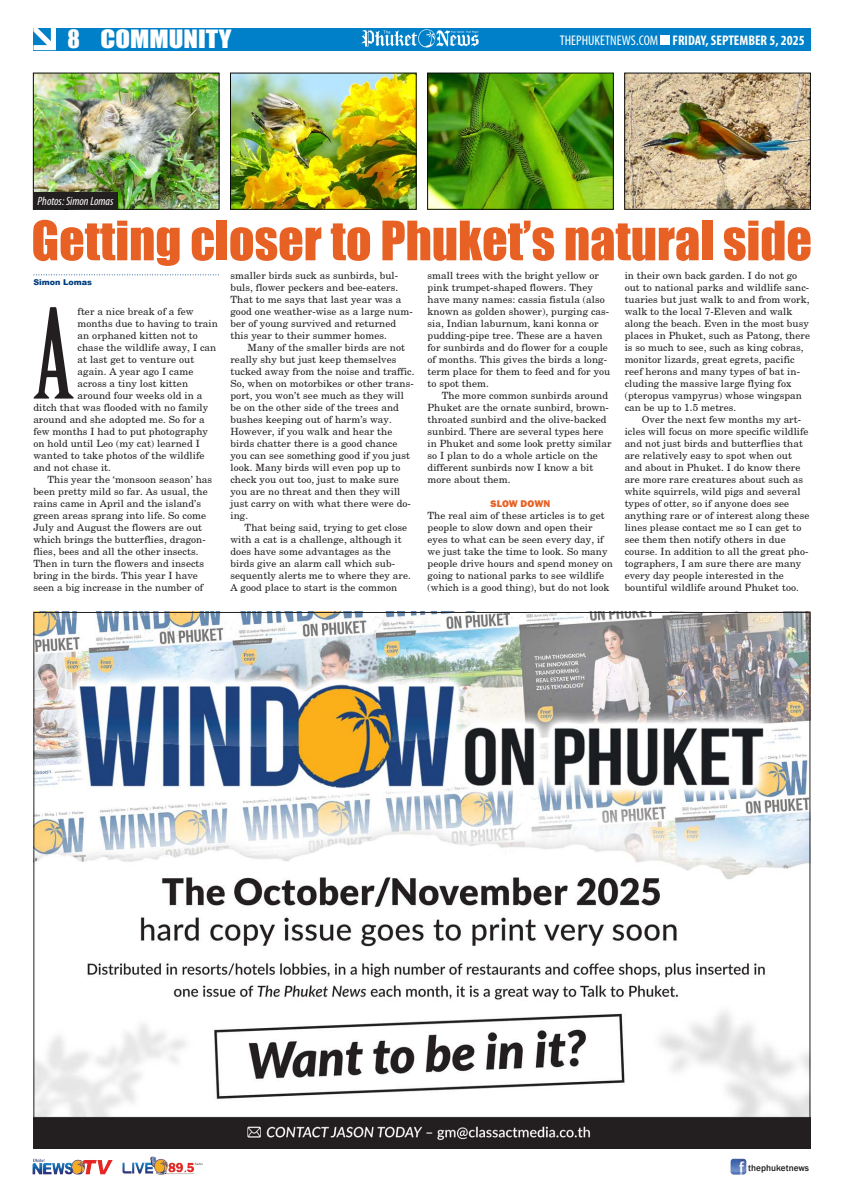
<style>
.page{position:relative;width:846px;height:1190px;background:#fff}
.page>*{position:absolute;margin:0;border:0;box-sizing:border-box;transform-origin:0 0}
.t1{font:121.8px "Birch Std";color:#231f20}
.t2{font:50.2px "Impact";color:#e76124}
.t3{font:23.2px "Impact";color:#fff}
.t4{font:700 condensed 14px "Myriad Pro";color:#fff}
.t5{font:italic condensed 12px "Myriad Pro";color:#fff}
.t6{font:10px/12px "New Century Schoolbook";letter-spacing:.01em;color:#231f20}
.t7{font:800 10px "Franklin Gothic";letter-spacing:.005em;color:#e76124}
.t8{font:500 9.3px "Franklin Gothic";color:#231f20}
.t9{font:900 8px "Arial";color:#003e7e}
.s1{font-weight:400}
</style>
<div class="page">
<div style="left:33px;top:28px;width:777px;height:22px;background:#0080c8"></div>
<svg style="left:33px;top:28px;width:23px;height:22px"></svg>
<div style="left:660px;top:36px;width:10px;height:9px;background:#fff"></div>
<img style="left:730px;top:1158px;width:16px;height:15px">
<img style="left:361px;top:29px;width:117px;height:18px">
<img style="left:33px;top:1158px;width:79px;height:16px">
<img style="left:122px;top:1156px;width:80px;height:18px">
<svg style="left:34px;top:274px;width:183px;height:1px"></svg>
<img style="left:35px;top:75px;width:182px;height:132px">
<img style="left:232px;top:75px;width:182px;height:132px">
<div style="left:230px;top:73px;width:186px;height:136px;border:1px solid #080a0a"></div>
<img style="left:429px;top:75px;width:182px;height:132px">
<div style="left:427px;top:73px;width:186px;height:136px;border:1px solid #080a0a"></div>
<img style="left:626px;top:75px;width:182px;height:132px">
<div style="left:33px;top:192px;width:85px;height:17px;background:#231f20"></div>
<svg style="left:33px;top:612px;width:777px;height:535px"></svg>
<h3 class="t3" style="left:67px;top:30px;width:166px">8 COMMUNITY</h3>
<h3 class="t4" style="left:559px;top:35px;width:246px"><span class="s1">THEPHUKETNEWS.COM</span> FRIDAY, SEPTEMBER 5, 2025</h3>
<p class="t5" style="left:38px;top:196px;width:77px">Photos: Simon Lomas</p>
<h2 class="t2" style="left:31px;top:220px;width:782px">Getting closer to Phuket’s natural side</h2>
<p class="t6" style="left:624px;top:269px;width:187px">in their own back garden. I do not go out to national parks and wildlife sanc&shy;tuaries but just walk to and from work, walk to the local 7-Eleven and walk along the beach. Even in the most busy places in Phuket, such as Patong, there is so much to see, such as king cobras, monitor lizards, great egrets, pacific reef herons and many types of bat in&shy;cluding the massive large flying fox (pteropus vampyrus) whose wingspan can be up to 1.5 metres.</p>
<p class="t6" style="left:624px;top:413px;width:186px;text-indent:17px">Over the next few months my art&shy;icles will focus on more specific wildlife and not just birds and butterflies that are relatively easy to spot when out and about in Phuket. I do know there are more rare creatures about such as white squirrels, wild pigs and several types of otter, so if anyone does see anything rare or of interest along these lines please contact me so I can get to see them then notify others in due course. In addition to all the great pho&shy;tographers, I am sure there are many every day people interested in the bountiful wildlife around Phuket too.</p>
<p class="t9" style="left:33px;top:279px;width:60px">Simon Lomas</p>
<p class="t6" style="left:230px;top:269px;width:184px">smaller birds suck as sunbirds, bul&shy;buls, flower peckers and bee-eaters.<br>That to me says that last year was a good one weather-wise as a large num&shy;ber of young survived and returned this year to their summer homes.</p>
<p class="t6" style="left:230px;top:341px;width:185px;text-indent:17px">Many of the smaller birds are not really shy but just keep themselves tucked away from the noise and traffic.<br>So, when on motorbikes or other trans&shy;port, you won’t see much as they will be on the other side of the trees and bushes keeping out of harm’s way.<br>However, if you walk and hear the birds chatter there is a good chance you can see something good if you just look. Many birds will even pop up to check you out too, just to make sure you are no threat and then they will just carry on with what there were do&shy;ing.</p>
<p class="t6" style="left:230px;top:521px;width:182px;text-indent:14px">That being said, trying to get close with a cat is a challenge, although it does have some advantages as the birds give an alarm call which sub&shy;sequently alerts me to where they are.<br>A good place to start is the common</p>
<p class="t6" style="left:427px;top:269px;width:184px">small trees with the bright yellow or pink trumpet-shaped flowers. They have many names: cassia fistula (also known as golden shower), purging cas&shy;sia, Indian laburnum, kani konna or pudding-pipe tree. These are a haven for sunbirds and do flower for a couple of months. This gives the birds a long&shy;term place for them to feed and for you to spot them.</p>
<p class="t6" style="left:427px;top:389px;width:185px;text-indent:14px">The more common sunbirds around Phuket are the ornate sunbird, brown&shy;throated sunbird and the olive-backed sunbird. There are several types here in Phuket and some look pretty similar so I plan to do a whole article on the different sunbirds now I know a bit more about them.</p>
<p class="t7" style="left:490px;top:499px;width:61px">SLOW DOWN</p>
<p class="t6" style="left:427px;top:509px;width:187px">The real aim of these articles is to get people to slow down and open their eyes to what can be seen every day, if we just take the time to look. So many people drive hours and spend money on going to national parks to see wildlife (which is a good thing), but do not look</p>
<h1 class="t1" style="left:33px;top:286px;width:42px">A</h1>
<p class="t6" style="left:78px;top:305px;width:118px">fter a nice break of a few</p>
<p class="t6" style="left:78px;top:317px;width:142px">months due to having to train</p>
<p class="t6" style="left:78px;top:329px;width:122px">an orphaned kitten not to</p>
<p class="t6" style="left:78px;top:341px;width:140px">chase the wildlife away, I can</p>
<p class="t6" style="left:78px;top:353px;width:118px">at last get to venture out</p>
<p class="t6" style="left:78px;top:365px;width:117px">again. A year ago I came</p>
<p class="t6" style="left:78px;top:377px;width:112px">across a tiny lost kitten</p>
<p class="t6" style="left:78px;top:389px;width:126px">around four weeks old in a</p>
<p class="t6" style="left:33px;top:401px;width:176px">ditch that was flooded with no family</p>
<p class="t6" style="left:33px;top:413px;width:173px">around and she adopted me. So for a</p>
<p class="t6" style="left:33px;top:425px;width:176px">few months I had to put photography</p>
<p class="t6" style="left:33px;top:437px;width:168px">on hold until Leo (my cat) learned I</p>
<p class="t6" style="left:33px;top:449px;width:173px">wanted to take photos of the wildlife</p>
<p class="t6" style="left:33px;top:461px;width:79px">and not chase it.</p>
<p class="t6" style="left:48px;top:473px;width:166px">This year the ‘monsoon season’ has</p>
<p class="t6" style="left:33px;top:485px;width:176px">been pretty mild so far. As usual, the</p>
<p class="t6" style="left:33px;top:497px;width:169px">rains came in April and the island’s</p>
<p class="t6" style="left:33px;top:509px;width:174px">green areas sprang into life. So come</p>
<p class="t6" style="left:33px;top:521px;width:170px">July and August the flowers are out</p>
<p class="t6" style="left:33px;top:533px;width:174px">which brings the butterflies, dragon-</p>
<p class="t6" style="left:33px;top:545px;width:167px">flies, bees and all the other insects.</p>
<p class="t6" style="left:33px;top:557px;width:172px">Then in turn the flowers and insects</p>
<p class="t6" style="left:33px;top:569px;width:166px">bring in the birds. This year I have</p>
<p class="t6" style="left:33px;top:581px;width:171px">seen a big increase in the number of</p>
<p class="t8" style="left:748px;top:1164px;width:63px">thephuketnews</p>
</div>
